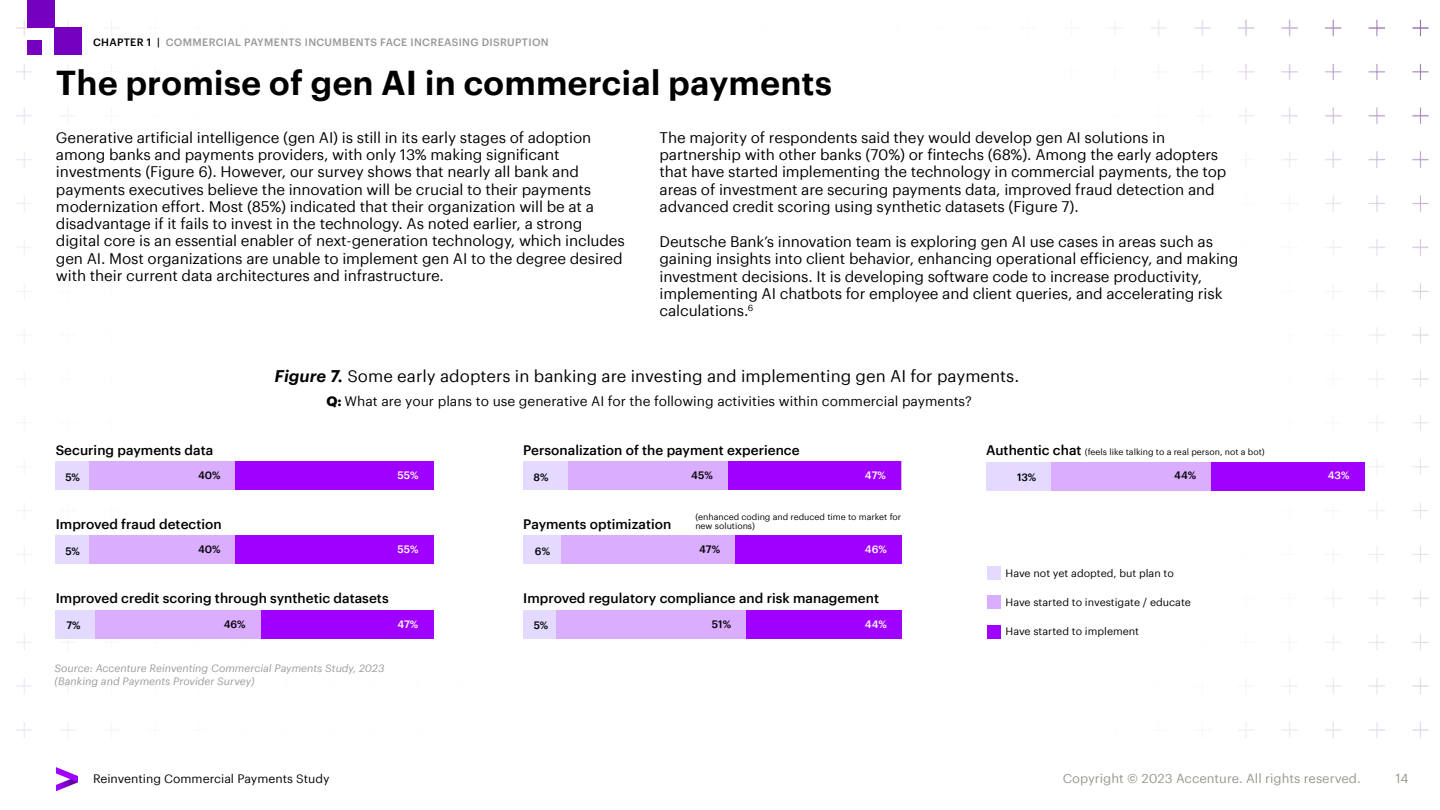
<style>
.page{position:relative;width:1440px;height:810px;background:#fff}
.page>*{position:absolute;margin:0;border:0;box-sizing:border-box;transform-origin:0 0}
.t1{font:600 33.75px "Graphik";color:#000}
.t2{font:16.5px "Graphik";color:#000}
.t3{font:15px/17.2px "Graphik";letter-spacing:-.01em;color:#000}
.t4{font:500 13.5px "Graphik";color:#000}
.t5{font:13.5px "Graphik";color:#000}
.t6{font:12.75px "Graphik";color:#96968c}
.t7{font:12px "Graphik";color:#000}
.t8{font:italic 10.5px/12.6px "Graphik";color:#999}
.t9{font:10.5px "Graphik";color:#000}
.t10{font:500 10.5px "Graphik";letter-spacing:.03em;color:#999}
.t11{font:500 10.5px "Graphik";color:#000}
.t12{font:500 10.5px "Graphik";color:#fff}
.t13{font:8.62px/9px "Graphik";color:#000}
.s1{color:#000}
.s2{font-weight:600;font-style:italic}
.s3{font-weight:700}
.s4{font-weight:500;font-size:13.5px}
</style>
<div class="page">
<img style="left:16px;top:19px;width:1413px;height:719px">
<div style="left:27px;top:40px;width:14px;height:15px;background:#7500c0"></div>
<div style="left:27px;top:0;width:28px;height:27px;background:#7500c0"></div>
<div style="left:55px;top:27px;width:27px;height:28px;background:#7500c0"></div>
<div style="left:56px;top:461px;width:378px;height:29px;background:#e4daff"></div>
<div style="left:89px;top:461px;width:345px;height:29px;background:#daadff"></div>
<div style="left:235px;top:461px;width:199px;height:29px;background:#9f00ff"></div>
<div style="left:56px;top:536px;width:378px;height:28px;background:#e4daff"></div>
<div style="left:89px;top:536px;width:345px;height:28px;background:#daadff"></div>
<div style="left:235px;top:536px;width:199px;height:28px;background:#9f00ff"></div>
<div style="left:56px;top:610px;width:378px;height:28px;background:#e4daff"></div>
<div style="left:95px;top:610px;width:339px;height:28px;background:#daadff"></div>
<div style="left:261px;top:610px;width:173px;height:28px;background:#9f00ff"></div>
<div style="left:523px;top:461px;width:378px;height:29px;background:#e4daff"></div>
<div style="left:568px;top:461px;width:333px;height:29px;background:#daadff"></div>
<div style="left:728px;top:461px;width:173px;height:29px;background:#9f00ff"></div>
<div style="left:523px;top:610px;width:378px;height:28px;background:#e4daff"></div>
<div style="left:557px;top:610px;width:333px;height:28px;background:#daadff"></div>
<div style="left:746px;top:610px;width:155px;height:28px;background:#9f00ff"></div>
<div style="left:523px;top:536px;width:378px;height:28px;background:#e4daff"></div>
<div style="left:561px;top:536px;width:340px;height:28px;background:#daadff"></div>
<div style="left:735px;top:536px;width:166px;height:28px;background:#9f00ff"></div>
<div style="left:986px;top:462px;width:378px;height:28px;background:#e4daff"></div>
<div style="left:1052px;top:462px;width:312px;height:28px;background:#daadff"></div>
<div style="left:1211px;top:462px;width:153px;height:28px;background:#9f00ff"></div>
<div style="left:987px;top:566px;width:14px;height:14px;background:#e4daff"></div>
<div style="left:987px;top:596px;width:14px;height:13px;background:#daadff"></div>
<div style="left:987px;top:625px;width:14px;height:14px;background:#9f00ff"></div>
<svg style="left:56px;top:767px;width:22px;height:24px"></svg>
<p class="t10" style="left:93px;top:34px;width:457px"><span class="s1">CHAPTER 1 |</span> COMMERCIAL PAYMENTS INCUMBENTS FACE INCREASING DISRUPTION</p>
<h1 class="t1" style="left:56px;top:57px;width:778px">The promise of gen AI in commercial payments</h1>
<p class="t3" style="left:56px;top:127px;width:570px">Generative artificial intelligence (gen AI) is still in its early stages of adoption among banks and payments providers, with only 13% making significant investments (Figure 6). However, our survey shows that nearly all bank and payments executives believe the innovation will be crucial to their payments modernization effort. Most (85%) indicated that their organization will be at a disadvantage if it fails to invest in the technology. As noted earlier, a strong digital core is an essential enabler of next-generation technology, which includes gen AI. Most organizations are unable to implement gen AI to the degree desired with their current data architectures and infrastructure.</p>
<p class="t3" style="left:660px;top:127px;width:568px">The majority of respondents said they would develop gen AI solutions in partnership with other banks (70%) or fintechs (68%). Among the early adopters that have started implementing the technology in commercial payments, the top areas of investment are securing payments data, improved fraud detection and advanced credit scoring using synthetic datasets (Figure 7).</p>
<p class="t3" style="left:660px;top:232px;width:580px">Deutsche Bank’s innovation team is exploring gen AI use cases in areas such as gaining insights into client behavior, enhancing operational efficiency, and making investment decisions. It is developing software code to increase productivity, implementing AI chatbots for employee and client queries, and accelerating risk calculations.<sup>6</sup></p>
<p class="t2" style="left:275px;top:364px;width:746px"><span class="s2">Figure 7.</span> Some early adopters in banking are investing and implementing gen AI for payments.</p>
<p class="t5" style="left:327px;top:391px;width:647px"><span class="s3">Q:</span> What are your plans to use generative AI for the following activities within commercial payments?</p>
<p class="t4" style="left:56px;top:439px;width:159px">Securing payments data</p>
<p class="t11" style="left:66px;top:469px;width:16px">5%</p>
<p class="t11" style="left:198px;top:467px;width:24px">40%</p>
<p class="t12" style="left:397px;top:467px;width:23px">55%</p>
<p class="t4" style="left:56px;top:514px;width:167px">Improved fraud detection</p>
<p class="t11" style="left:66px;top:543px;width:16px">5%</p>
<p class="t11" style="left:198px;top:541px;width:24px">40%</p>
<p class="t12" style="left:397px;top:541px;width:23px">55%</p>
<p class="t4" style="left:56px;top:588px;width:335px">Improved credit scoring through synthetic datasets</p>
<p class="t11" style="left:66px;top:618px;width:16px">7%</p>
<p class="t11" style="left:224px;top:616px;width:23px">46%</p>
<p class="t12" style="left:397px;top:616px;width:22px">47%</p>
<p class="t8" style="left:55px;top:661px;width:331px">Source: Accenture Reinventing Commercial Payments Study, 2023 (Banking and Payments Provider Survey)</p>
<p class="t4" style="left:523px;top:439px;width:278px">Personalization of the payment experience</p>
<p class="t11" style="left:534px;top:469px;width:16px">8%</p>
<p class="t11" style="left:691px;top:467px;width:23px">45%</p>
<p class="t12" style="left:865px;top:467px;width:22px">47%</p>
<p class="t4" style="left:523px;top:514px;width:150px">Payments optimization</p>
<p class="t13" style="left:695px;top:512px;width:207px">(enhanced coding and reduced time to market for new solutions)</p>
<p class="t11" style="left:535px;top:543px;width:17px">6%</p>
<p class="t11" style="left:699px;top:541px;width:22px">47%</p>
<p class="t12" style="left:865px;top:541px;width:23px">46%</p>
<p class="t4" style="left:523px;top:588px;width:357px">Improved regulatory compliance and risk management</p>
<p class="t11" style="left:534px;top:618px;width:16px">5%</p>
<p class="t11" style="left:712px;top:616px;width:21px">51%</p>
<p class="t12" style="left:865px;top:616px;width:23px">44%</p>
<p class="t13" style="left:986px;top:447px;width:280px"><span class="s4">Authentic chat</span> (feels like talking to a real person, not a bot)</p>
<p class="t11" style="left:1017px;top:469px;width:21px">13%</p>
<p class="t11" style="left:1174px;top:468px;width:23px">44%</p>
<p class="t12" style="left:1328px;top:468px;width:23px">43%</p>
<p class="t9" style="left:1006px;top:565px;width:170px">Have not yet adopted, but plan to</p>
<p class="t9" style="left:1006px;top:594px;width:187px">Have started to investigate / educate</p>
<p class="t9" style="left:1006px;top:623px;width:135px">Have started to implement</p>
<p class="t7" style="left:93px;top:770px;width:238px">Reinventing Commercial Payments Study</p>
<p class="t6" style="left:1063px;top:769px;width:300px">Copyright © 2023 Accenture. All rights reserved.</p>
<p class="t6" style="left:1395px;top:769px;width:15px">14</p>
</div>
